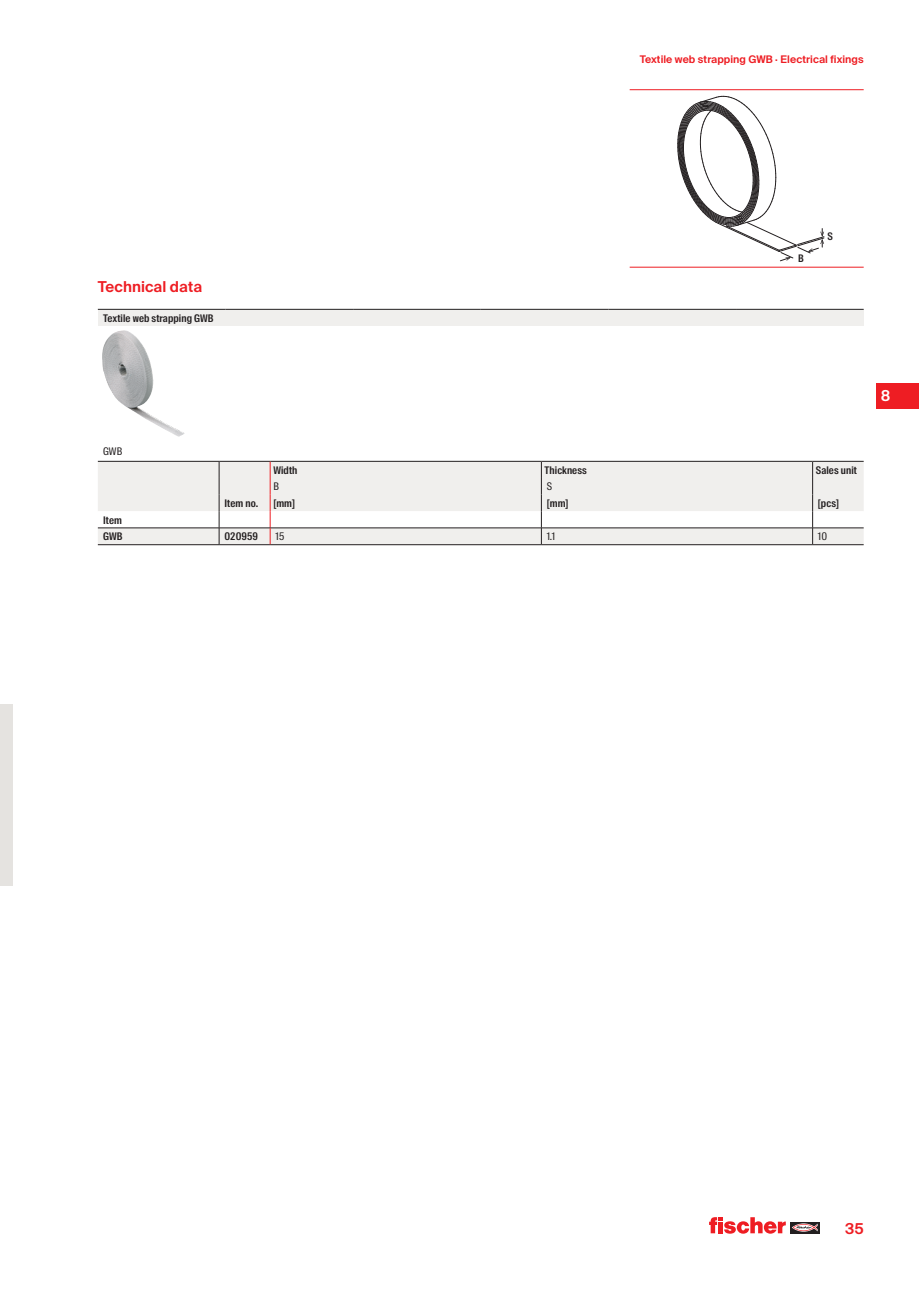
<style>
.page{position:relative;width:919px;height:1289px;background:#fff}
.page>*{position:absolute;margin:0;border:0;box-sizing:border-box;transform-origin:0 0}
.t1{font:600 15px "fischerstrong";letter-spacing:.005em;color:#ee1d23}
.t2{font:600 15px "fischerstrong";color:#fff}
.t3{font:600 10.5px/16.8px "fischerstrong Cond";letter-spacing:.01em;color:#231f20}
.t4{font:600 10.5px "fischerstrong";letter-spacing:.005em;color:#ee1d23}
.t5{font:10.5px "fischerstrong Cond";letter-spacing:.01em;color:#231f20}
</style>
<div class="page">
<div style="left:0;top:704px;width:13px;height:181px;background:#e5e3e0"></div>
<div style="left:98px;top:309px;width:765px;height:17px;background:#f0efed"></div>
<svg style="left:120px;top:330px;width:65px;height:107px"></svg>
<hr style="left:98px;top:309px;width:127px;height:1px;background:#231f20">
<hr style="left:225px;top:309px;width:128px;height:1px;background:#231f20">
<hr style="left:353px;top:309px;width:127px;height:1px;background:#231f20">
<hr style="left:480px;top:309px;width:128px;height:1px;background:#231f20">
<hr style="left:608px;top:309px;width:128px;height:1px;background:#231f20">
<hr style="left:736px;top:309px;width:127px;height:1px;background:#231f20">
<img style="left:102px;top:330px;width:20px;height:72px">
<hr style="left:98px;top:544px;width:121px;height:1px;background:#231f20">
<hr style="left:219px;top:544px;width:51px;height:1px;background:#231f20">
<hr style="left:270px;top:544px;width:271px;height:1px;background:#231f20">
<hr style="left:541px;top:544px;width:271px;height:1px;background:#231f20">
<svg style="left:98px;top:460px;width:765px;height:84px"></svg>
<hr style="left:812px;top:544px;width:51px;height:1px;background:#231f20">
<hr style="left:629px;top:89px;width:234px;height:1px;background:#ee1d23">
<hr style="left:629px;top:267px;width:234px;height:1px;background:#ee1d23">
<svg style="left:677px;top:96px;width:147px;height:165px"></svg>
<svg style="left:790px;top:1222px;width:29px;height:11px"></svg>
<svg style="left:791px;top:1223px;width:26px;height:8px"></svg>
<svg style="left:709px;top:1217px;width:76px;height:16px"></svg>
<div style="left:876px;top:383px;width:42px;height:25px;background:#ee1d23"></div>
<p class="t4" style="left:639px;top:53px;width:225px">Textile web strapping GWB · Electrical fixings</p>
<h1 class="t1" style="left:98px;top:278px;width:106px">Technical data</h1>
<p class="t3" style="left:103px;top:310px;width:112px">Textile web strapping GWB</p>
<p class="t3" style="left:798px;top:250px;width:7px">B</p>
<p class="t3" style="left:827px;top:228px;width:7px">S</p>
<p class="t5" style="left:103px;top:445px;width:21px">GWB</p>
<p class="t3" style="left:103px;top:512px;width:21px">Item<br>GWB</p>
<h1 class="t2" style="left:880px;top:387px;width:11px">8</h1>
<p class="t3" style="left:273px;top:462px;width:26px">Width</p>
<p class="t3" style="left:544px;top:462px;width:44px">Thickness</p>
<p class="t3" style="left:815px;top:462px;width:43px">Sales unit</p>
<p class="t5" style="left:273px;top:480px;width:7px">B</p>
<p class="t5" style="left:546px;top:480px;width:7px">S</p>
<p class="t3" style="left:224px;top:495px;width:35px">Item no.</p>
<p class="t3" style="left:273px;top:495px;width:23px">[mm]</p>
<p class="t3" style="left:546px;top:495px;width:23px">[mm]</p>
<p class="t3" style="left:817px;top:495px;width:23px">[pcs]</p>
<p class="t3" style="left:224px;top:528px;width:35px">020959</p>
<p class="t5" style="left:275px;top:530px;width:10px">15</p>
<p class="t5" style="left:546px;top:530px;width:10px">1.1</p>
<p class="t5" style="left:817px;top:530px;width:11px">10</p>
<h1 class="t1" style="left:845px;top:1219px;width:20px">35</h1>
</div>
